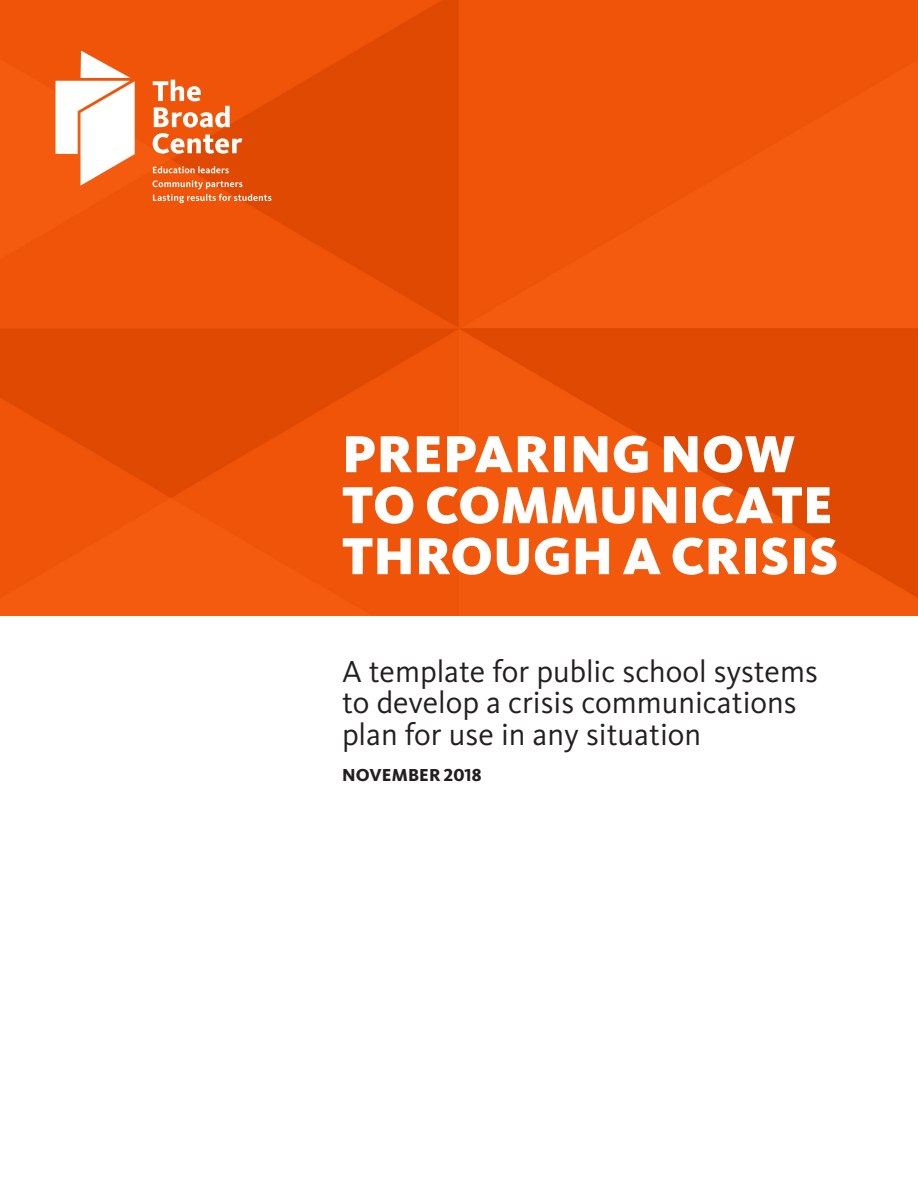
<style>
.page{position:relative;width:918px;height:1188px;background:#fff}
.page>*{position:absolute;margin:0;border:0;box-sizing:border-box;transform-origin:0 0}
.Document_Title_-_36{font:900 54px/51px "Kievit OT";letter-spacing:.01em;color:#fff}
.Section_Title_-_21{font:31.5px/31.5px "Kievit OT";color:#231f20}
.Content_Subtitles{font:800 18px "Kievit OT";letter-spacing:.01em;color:#231f20}
</style>
<div class="page">
<img style="left:0;top:0;width:918px;height:616px">
<svg style="left:153px;top:80px;width:89px;height:74px"></svg>
<svg style="left:56px;top:51px;width:79px;height:135px"></svg>
<svg style="left:153px;top:180px;width:118px;height:23px;background:#ed7035"></svg>
<svg style="left:153px;top:166px;width:76px;height:7px"></svg>
<p class="Document_Title_-_36" style="left:342px;top:428px;width:492px">PREPARING NOW<br>TO COMMUNICATE</p>
<p class="Document_Title_-_36" style="left:342px;top:530px;width:498px">THROUGH A CRISIS</p>
<p class="Section_Title_-_21" style="left:342px;top:656px;width:477px">A template for public school systems to develop a crisis communications plan for use in any situation</p>
<p class="Content_Subtitles" style="left:342px;top:764px;width:141px">NOVEMBER 2018</p>
</div>
